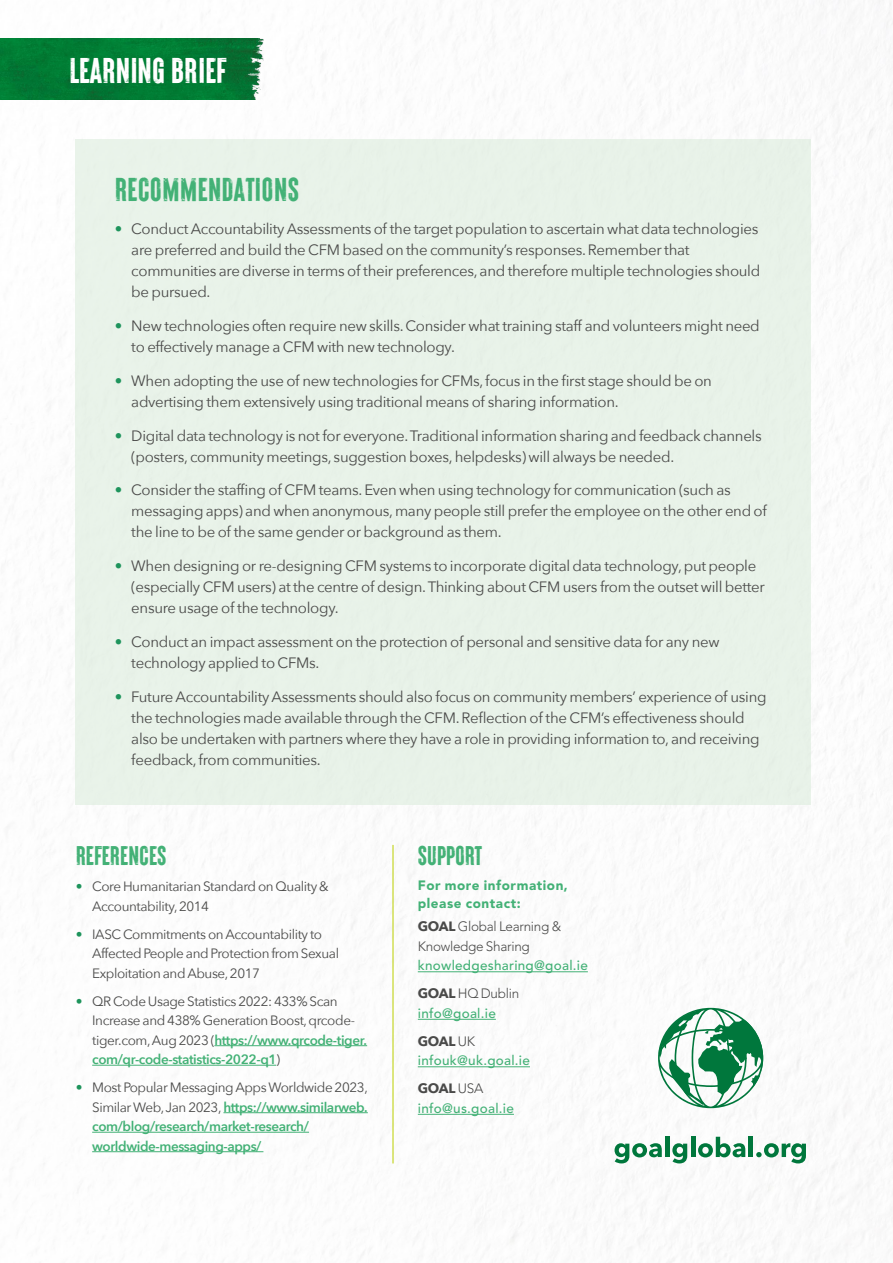
<style>
.page{position:relative;width:893px;height:1263px;background:#fff}
.page>*{position:absolute;margin:0;border:0;box-sizing:border-box;transform-origin:0 0}
.t1{font:35.7px "Brixton Wood Vector";letter-spacing:.005em;color:#fff}
.t2{font:33px "Brixton Wood Vector";letter-spacing:.015em;color:#43b176}
.t3{font:27px "Brixton Wood Vector";letter-spacing:-.01em;color:#43b176}
.t4{font:15px/21px "Avenir Next";letter-spacing:-.02em;color:#4a4a49}
.t5{font:13.5px/19.5px "Avenir Next";letter-spacing:-.03em;color:#4a4a49}
.t6{font:600 13.5px/19.5px "Avenir Next";letter-spacing:-.03em;color:#43b176}
.t7{font:500 13.5px/28px "Avenir LT Pro";letter-spacing:.02em;color:#43b176}
.t8{font:300 13.5px/19.5px "Avenir LT Pro";letter-spacing:-.02em;color:#4a4a49}
.t9{font:900 13.5px/18px "Avenir LT Pro";letter-spacing:.04em;color:#43b176}
.t10{font:700 13.5px "Avenir Next";letter-spacing:-.02em;color:#4a4a49}
.s1{color:#1e945c}
.s2{font-weight:600;color:#43b176}
.s3{font-weight:400;color:#1e945c}
.s4{font-weight:400;color:#4a4a49}
.s5{font-family:"Avenir Next";font-weight:700}
.s6{font-family:"Avenir Next";font-weight:700;color:#4a4a49}
.s7{font-weight:300;color:#4a4a49}
.s8{font-family:"Avenir LT Pro";font-weight:300}
</style>
<div class="page">
<div style="left:76px;top:140px;width:735px;height:665px;background:#e8f2e9"></div>
<hr style="left:214px;top:1045px;width:153px;height:1px;background:#43b176">
<hr style="left:92px;top:1065px;width:184px;height:1px;background:#43b176">
<hr style="left:223px;top:1112px;width:145px;height:1px;background:#43b176">
<hr style="left:92px;top:1132px;width:217px;height:1px;background:#43b176">
<hr style="left:92px;top:1151px;width:171px;height:1px;background:#43b176">
<svg style="left:615px;top:1143px;width:47px;height:20px"></svg>
<div style="left:665px;top:1137px;width:5px;height:20px;background:#00773c"></div>
<svg style="left:672px;top:1143px;width:15px;height:20px"></svg>
<hr style="left:691px;top:1137px;width:4px;height:20px;background:#00773c">
<svg style="left:698px;top:1137px;width:47px;height:20px"></svg>
<hr style="left:749px;top:1137px;width:4px;height:20px;background:#00773c">
<svg style="left:756px;top:1143px;width:50px;height:20px"></svg>
<svg style="left:658px;top:1008px;width:105px;height:100px"></svg>
<hr style="left:393px;top:845px;width:1px;height:318px;background:#bccf00">
<hr style="left:418px;top:971px;width:170px;height:1px;background:#43b176">
<hr style="left:418px;top:1019px;width:78px;height:1px;background:#43b176">
<hr style="left:418px;top:1066px;width:112px;height:1px;background:#43b176">
<hr style="left:418px;top:1114px;width:96px;height:1px;background:#43b176">
<img style="left:0;top:38px;width:264px;height:62px">
<h1 class="t1" style="left:70px;top:51px;width:159px">LEARNING BRIEF</h1>
<h2 class="t2" style="left:115px;top:171px;width:186px">RECOMMENDATIONS</h2>
<p class="t4" style="left:131px;top:218px;width:630px;text-indent:-16px"><span class="s1">•</span> Conduct Accountability Assessments of the target population to ascertain what data technologies are preferred and build the CFM based on the community’s responses. Remember that communities are diverse in terms of their preferences, and therefore multiple technologies should be pursued.</p>
<p class="t4" style="left:131px;top:315px;width:630px;text-indent:-16px"><span class="s1">•</span> New technologies often require new skills. Consider what training staff and volunteers might need to effectively manage a CFM with new technology.</p>
<p class="t4" style="left:131px;top:370px;width:582px;text-indent:-16px"><span class="s1">•</span> When adopting the use of new technologies for CFMs, focus in the first stage should be on advertising them extensively using traditional means of sharing information.</p>
<p class="t4" style="left:131px;top:424px;width:632px;text-indent:-16px"><span class="s1">•</span> Digital data technology is not for everyone. Traditional information sharing and feedback channels (posters, community meetings, suggestion boxes, helpdesks) will always be needed.</p>
<p class="t4" style="left:131px;top:479px;width:637px;text-indent:-16px"><span class="s1">•</span> Consider the staffing of CFM teams. Even when using technology for communication (such as messaging apps) and when anonymous, many people still prefer the employee on the other end of the line to be of the same gender or background as them.</p>
<p class="t4" style="left:131px;top:555px;width:635px;text-indent:-16px"><span class="s1">•</span> When designing or re-designing CFM systems to incorporate digital data technology, put people (especially CFM users) at the centre of design. Thinking about CFM users from the outset will better ensure usage of the technology.</p>
<p class="t4" style="left:131px;top:631px;width:590px;text-indent:-16px"><span class="s1">•</span> Conduct an impact assessment on the protection of personal and sensitive data for any new technology applied to CFMs.</p>
<p class="t4" style="left:131px;top:685px;width:637px;text-indent:-16px"><span class="s1">•</span> Future Accountability Assessments should also focus on community members’ experience of using the technologies made available through the CFM. Reflection of the CFM’s effectiveness should also be undertaken with partners where they have a role in providing information to, and receiving feedback, from communities.</p>
<h3 class="t3" style="left:76px;top:841px;width:92px">REFERENCES</h3>
<p class="t5" style="left:92px;top:876px;width:238px;text-indent:-16px"><span class="s1">•</span> Core Humanitarian Standard on Quality &amp;<br>Accountability, 2014</p>
<p class="t5" style="left:92px;top:924px;width:248px;text-indent:-16px"><span class="s1">•</span> IASC Commitments on Accountability to<br>Affected People and Protection from Sexual<br>Exploitation and Abuse, 2017</p>
<p class="t5" style="left:92px;top:991px;width:276px;text-indent:-16px"><span class="s1">•</span> QR Code Usage Statistics 2022: 433% Scan Increase and 438% Generation Boost, qrcode&shy;tiger.com, Aug 2023 (<span class="s2">https://www.qrcode-tiger. com/qr-code-statistics-2022-q1</span>)</p>
<p class="t6" style="left:92px;top:1077px;width:277px;text-indent:-16px"><span class="s3">•</span> <span class="s4">Most Popular Messaging Apps Worldwide 2023, Similar Web, Jan 2023,</span> https://www.similarweb. com/blog/research/market-research/ worldwide-messaging-apps/</p>
<h3 class="t3" style="left:418px;top:841px;width:66px">SUPPORT</h3>
<p class="t9" style="left:418px;top:876px;width:152px">For more information, please contact:</p>
<p class="t8" style="left:418px;top:917px;width:145px"><span class="s5">GOAL</span> Global Learning &amp;<br>Knowledge Sharing</p>
<p class="t7" style="left:418px;top:952px;width:172px">knowledgesharing@goal.ie<br><span class="s6">GOAL</span> <span class="s7">HQ Dublin</span></p>
<p class="t7" style="left:418px;top:999px;width:80px">info@goal.ie</p>
<p class="t10" style="left:418px;top:1029px;width:59px">GOAL <span class="s8">UK</span></p>
<p class="t7" style="left:418px;top:1047px;width:114px">infouk@uk.goal.ie</p>
<p class="t10" style="left:418px;top:1077px;width:67px">GOAL <span class="s8">USA</span></p>
<p class="t7" style="left:418px;top:1094px;width:98px">info@us.goal.ie</p>
</div>
